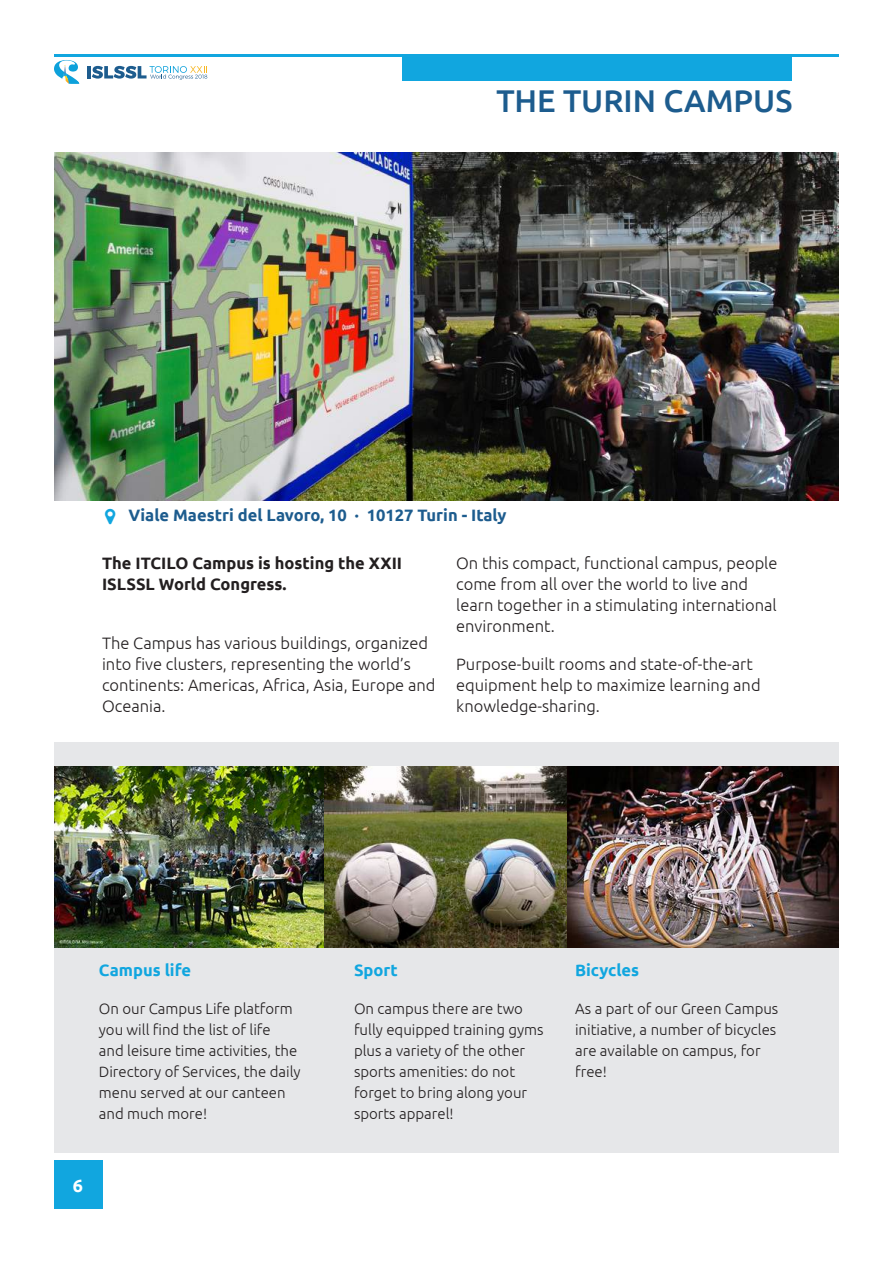
<style>
.page{position:relative;width:893px;height:1263px;background:#fff}
.page>*{position:absolute;margin:0;border:0;box-sizing:border-box;transform-origin:0 0}
.t1{font:500 31.5px "Ubuntu";color:#1d5c8e}
.t2{font:700 18px "Ubuntu";color:#fff}
.t3{font:300 16.5px/21px "Ubuntu";color:#231f20}
.t4{font:700 16.5px/21px "Ubuntu";color:#231f20}
.t5{font:700 16.5px "Ubuntu";color:#1d5c8e}
.t6{font:700 16.5px "Ubuntu";color:#11a6df}
.t7{font:300 15px/21px "Ubuntu";color:#231f20}
</style>
<div class="page">
<div style="left:54px;top:1161px;width:48px;height:48px;background:#11a6df"></div>
<div style="left:403px;top:54px;width:389px;height:26px;background:#11a6df"></div>
<hr style="left:54px;top:54px;width:785px;height:2px;background:#11a6df">
<hr style="left:87px;top:66px;width:4px;height:12px;background:#1d5c8e">
<svg style="left:92px;top:66px;width:116px;height:14px"></svg>
<svg style="left:54px;top:60px;width:25px;height:24px"></svg>
<img style="left:64px;top:66px;width:5px;height:18px">
<div style="left:54px;top:742px;width:785px;height:410px;background:#e6e7e9"></div>
<img style="left:54px;top:153px;width:785px;height:347px">
<img style="left:55px;top:766px;width:784px;height:181px">
<h1 class="t1" style="left:496px;top:81px;width:297px">THE TURIN CAMPUS</h1>
<p class="t5" style="left:129px;top:505px;width:380px">Viale Maestri del Lavoro, 10 · 10127 Turin - Italy</p>
<p class="t4" style="left:102px;top:552px;width:302px">The ITCILO Campus is hosting the XXII<br>ISLSSL World Congress.</p>
<p class="t3" style="left:102px;top:632px;width:335px">The Campus has various buildings, organized into five clusters, representing the world’s continents: Americas, Africa, Asia, Europe and Oceania.</p>
<p class="t3" style="left:456px;top:552px;width:323px">On this compact, functional campus, people come from all over the world to live and learn together in a stimulating international environment.</p>
<p class="t3" style="left:456px;top:653px;width:306px">Purpose-built rooms and state-of-the-art equipment help to maximize learning and knowledge-sharing.</p>
<p class="t6" style="left:99px;top:960px;width:94px">Campus life</p>
<p class="t7" style="left:99px;top:997px;width:203px">On our Campus Life platform you will find the list of life<br>and leisure time activities, the<br>Directory of Services, the daily menu served at our canteen and much more!</p>
<p class="t2" style="left:73px;top:1174px;width:12px">6</p>
<p class="t6" style="left:354px;top:960px;width:45px">Sport</p>
<p class="t7" style="left:354px;top:997px;width:191px">On campus there are two fully equipped training gyms plus a variety of the other sports amenities: do not forget to bring along your sports apparel!</p>
<p class="t6" style="left:575px;top:960px;width:66px">Bicycles</p>
<p class="t7" style="left:575px;top:997px;width:205px">As a part of our Green Campus initiative, a number of bicycles are available on campus, for free!</p>
</div>
